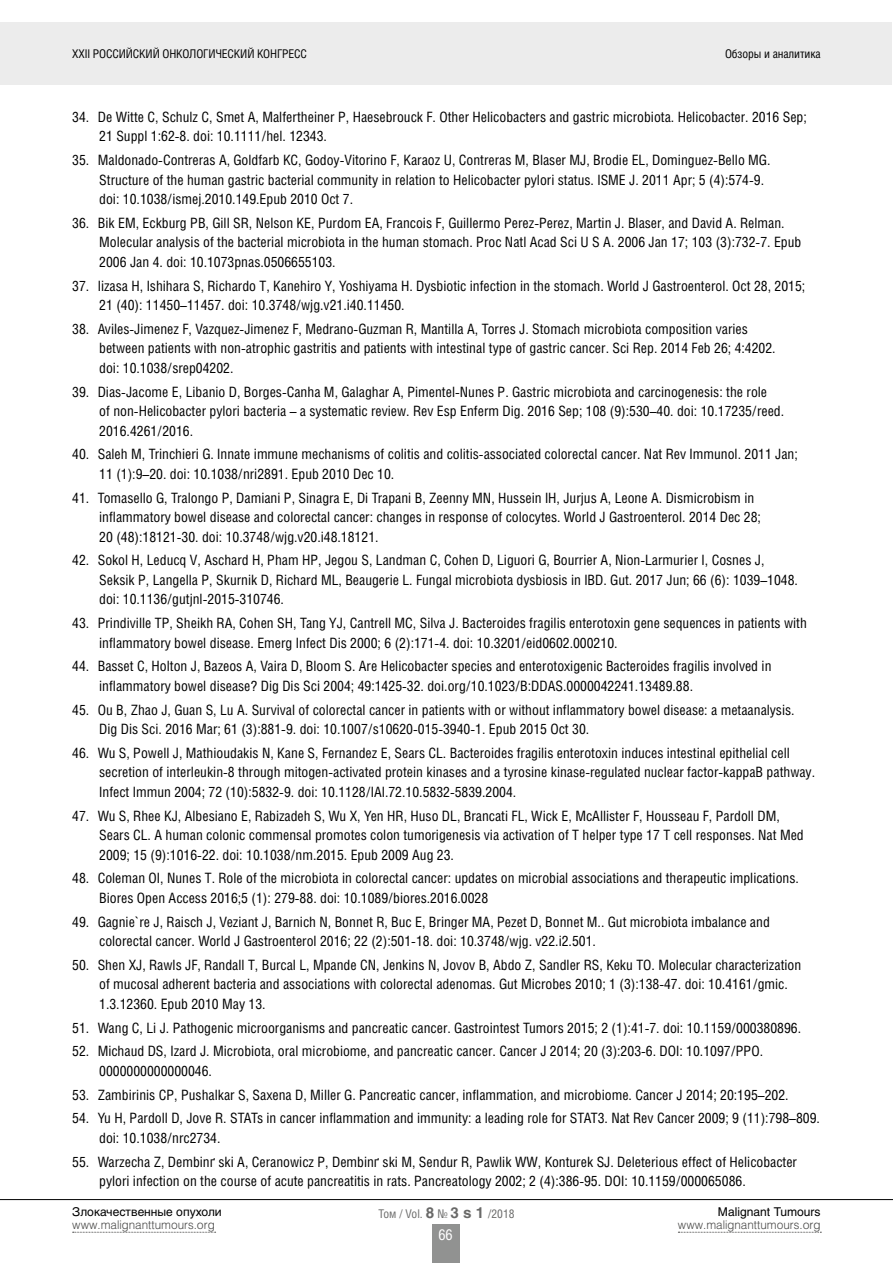
<style>
.page{position:relative;width:893px;height:1263px;background:#fff}
.page>*{position:absolute;margin:0;border:0;box-sizing:border-box;transform-origin:0 0}
.t1{font:15px "Helios Cond C";color:#fff}
.t2{font:14.25px/19.5px "Helios Cond C";color:#000}
.t3{font:12px "Helios Cond C";letter-spacing:-.01em;color:#000}
.t4{font:12px "Helios Light C";color:#484847}
.t5{font:12px "Helios C";color:#000}
.t6{font:12px "Helios Cond C";color:#696968}
.s1{font-family:"Helios C";font-weight:700;font-size:15px}
</style>
<div class="page">
<div style="left:0;top:22px;width:892px;height:63px;background:#ececec"></div>
<hr style="left:0;top:1199px;width:893px;height:1px;background:#000">
<svg style="left:73px;top:1232px;width:143px;height:1px"></svg>
<svg style="left:678px;top:1232px;width:143px;height:1px"></svg>
<div style="left:432px;top:1225px;width:27px;height:38px;background:#919291"></div>
<p class="t3" style="left:72px;top:47px;width:236px">XXII РОССИЙСКИЙ ОНКОЛОГИЧЕСКИЙ КОНГРЕСС</p>
<p class="t3" style="left:725px;top:47px;width:97px">Обзоры и аналитика</p>
<p class="t2" style="left:99px;top:107px;width:709px;text-indent:-27px">34. De Witte C, Schulz C, Smet A, Malfertheiner P, Haesebrouck F. Other Helicobacters and gastric microbiota. Helicobacter. 2016 Sep;<br>21 Suppl 1:62‑8. doi: 10.1111/hel. 12343.</p>
<p class="t2" style="left:99px;top:150px;width:673px;text-indent:-27px">35. Maldonado-Contreras A, Goldfarb KC, Godoy-Vitorino F, Karaoz U, Contreras M, Blaser MJ, Brodie EL, Dominguez-Bello MG.<br>Structure of the human gastric bacterial community in relation to Helicobacter pylori status. ISME J. 2011 Apr; 5 (4):574‑9. doi: 10.1038/ismej.2010.149.Epub 2010 Oct 7.</p>
<p class="t2" style="left:99px;top:213px;width:704px;text-indent:-27px">36. Bik EM, Eckburg PB, Gill SR, Nelson KE, Purdom EA, Francois F, Guillermo Perez-Perez, Martin J. Blaser, and David A. Relman.<br>Molecular analysis of the bacterial microbiota in the human stomach. Proc Natl Acad Sci U S A. 2006 Jan 17; 103 (3):732‑7. Epub<br>2006 Jan 4. doi: 10.1073pnas.0506655103.</p>
<p class="t2" style="left:99px;top:275px;width:707px;text-indent:-27px">37. Iizasa H, Ishihara S, Richardo T, Kanehiro Y, Yoshiyama H. Dysbiotic infection in the stomach. World J Gastroenterol. Oct 28, 2015;<br>21 (40): 11450–11457. doi: 10.3748/wjg.v21.i40.11450.</p>
<p class="t2" style="left:99px;top:319px;width:678px;text-indent:-27px">38. Aviles-Jimenez F, Vazquez-Jimenez F, Medrano-Guzman R, Mantilla A, Torres J. Stomach microbiota composition varies between patients with non-atrophic gastritis and patients with intestinal type of gastric cancer. Sci Rep. 2014 Feb 26; 4:4202. doi: 10.1038/srep04202.</p>
<p class="t2" style="left:99px;top:381px;width:686px;text-indent:-27px">39. Dias-Jacome E, Libanio D, Borges-Canha M, Galaghar A, Pimentel-Nunes P. Gastric microbiota and carcinogenesis: the role<br>of non-Helicobacter pylori bacteria – a systematic review. Rev Esp Enferm Dig. 2016 Sep; 108 (9):530–40. doi: 10.17235/reed.<br>2016.4261/2016.</p>
<p class="t2" style="left:99px;top:444px;width:700px;text-indent:-27px">40. Saleh M, Trinchieri G. Innate immune mechanisms of colitis and colitis-associated colorectal cancer. Nat Rev Immunol. 2011 Jan;<br>11 (1):9–20. doi: 10.1038/nri2891. Epub 2010 Dec 10.</p>
<p class="t2" style="left:99px;top:487px;width:663px;text-indent:-27px">41. Tomasello G, Tralongo P, Damiani P, Sinagra E, Di Trapani B, Zeenny MN, Hussein IH, Jurjus A, Leone A. Dismicrobism in inflammatory bowel disease and colorectal cancer: changes in response of colocytes. World J Gastroenterol. 2014 Dec 28;<br>20 (48):18121‑30. doi: 10.3748/wjg.v20.i48.18121.</p>
<p class="t2" style="left:99px;top:550px;width:700px;text-indent:-27px">42. Sokol H, Leducq V, Aschard H, Pham HP, Jegou S, Landman C, Cohen D, Liguori G, Bourrier A, Nion-Larmurier I, Cosnes J,<br>Seksik P, Langella P, Skurnik D, Richard ML, Beaugerie L. Fungal microbiota dysbiosis in IBD. Gut. 2017 Jun; 66 (6): 1039–1048. doi: 10.1136/gutjnl-2015‑310746.</p>
<p class="t2" style="left:99px;top:613px;width:709px;text-indent:-27px">43. Prindiville TP, Sheikh RA, Cohen SH, Tang YJ, Cantrell MC, Silva J. Bacteroides fragilis enterotoxin gene sequences in patients with inflammatory bowel disease. Emerg Infect Dis 2000; 6 (2):171‑4. doi: 10.3201/eid0602.000210.</p>
<p class="t2" style="left:99px;top:656px;width:674px;text-indent:-27px">44. Basset C, Holton J, Bazeos A, Vaira D, Bloom S. Are Helicobacter species and enterotoxigenic Bacteroides fragilis involved in inflammatory bowel disease? Dig Dis Sci 2004; 49:1425‑32. doi.org/10.1023/B:DDAS.0000042241.13489.88.</p>
<p class="t2" style="left:99px;top:699px;width:697px;text-indent:-27px">45. Ou B, Zhao J, Guan S, Lu A. Survival of colorectal cancer in patients with or without inflammatory bowel disease: a metaanalysis.<br>Dig Dis Sci. 2016 Mar; 61 (3):881‑9. doi: 10.1007/s10620‑015‑3940‑1. Epub 2015 Oct 30.</p>
<p class="t2" style="left:99px;top:743px;width:717px;text-indent:-27px">46. Wu S, Powell J, Mathioudakis N, Kane S, Fernandez E, Sears CL. Bacteroides fragilis enterotoxin induces intestinal epithelial cell secretion of interleukin-8 through mitogen-activated protein kinases and a tyrosine kinase-regulated nuclear factor-kappaB pathway.<br>Infect Immun 2004; 72 (10):5832‑9. doi: 10.1128/IAI.72.10.5832‑5839.2004.</p>
<p class="t2" style="left:99px;top:805px;width:706px;text-indent:-27px">47. Wu S, Rhee KJ, Albesiano E, Rabizadeh S, Wu X, Yen HR, Huso DL, Brancati FL, Wick E, McAllister F, Housseau F, Pardoll DM,<br>Sears CL. A human colonic commensal promotes colon tumorigenesis via activation of T helper type 17 T cell responses. Nat Med<br>2009; 15 (9):1016‑22. doi: 10.1038/nm.2015. Epub 2009 Aug 23.</p>
<p class="t2" style="left:99px;top:868px;width:701px;text-indent:-27px">48. Coleman OI, Nunes T. Role of the microbiota in colorectal cancer: updates on microbial associations and therapeutic implications.<br>Biores Open Access 2016;5 (1): 279‑88. doi: 10.1089/biores.2016.0028</p>
<p class="t2" style="left:99px;top:911px;width:672px;text-indent:-27px">49. Gagnie`re J, Raisch J, Veziant J, Barnich N, Bonnet R, Buc E, Bringer MA, Pezet D, Bonnet M.. Gut microbiota imbalance and colorectal cancer. World J Gastroenterol 2016; 22 (2):501‑18. doi: 10.3748/wjg. v22.i2.501.</p>
<p class="t2" style="left:99px;top:955px;width:704px;text-indent:-27px">50. Shen XJ, Rawls JF, Randall T, Burcal L, Mpande CN, Jenkins N, Jovov B, Abdo Z, Sandler RS, Keku TO. Molecular characterization of mucosal adherent bacteria and associations with colorectal adenomas. Gut Microbes 2010; 1 (3):138‑47. doi: 10.4161/gmic.<br>1.3.12360. Epub 2010 May 13.</p>
<p class="t2" style="left:72px;top:1017px;width:730px">51. Wang C, Li J. Pathogenic microorganisms and pancreatic cancer. Gastrointest Tumors 2015; 2 (1):41‑7. doi: 10.1159/000380896.</p>
<p class="t2" style="left:99px;top:1041px;width:665px;text-indent:-27px">52. Michaud DS, Izard J. Microbiota, oral microbiome, and pancreatic cancer. Cancer J 2014; 20 (3):203‑6. DOI: 10.1097/PPO.<br>0000000000000046.</p>
<p class="t2" style="left:72px;top:1084px;width:718px">53. Zambirinis CP, Pushalkar S, Saxena D, Miller G. Pancreatic cancer, inflammation, and microbiome. Cancer J 2014; 20:195–202.</p>
<p class="t2" style="left:99px;top:1108px;width:722px;text-indent:-27px">54. Yu H, Pardoll D, Jove R. STATs in cancer inflammation and immunity: a leading role for STAT3. Nat Rev Cancer 2009; 9 (11):798–809. doi: 10.1038/nrc2734.</p>
<p class="t2" style="left:99px;top:1151px;width:699px;text-indent:-27px">55. Warzecha Z, Dembinґ ski A, Ceranowicz P, Dembinґ ski M, Sendur R, Pawlik WW, Konturek SJ. Deleterious effect of Helicobacter pylori infection on the course of acute pancreatitis in rats. Pancreatology 2002; 2 (4):386‑95. DOI: 10.1159/000065086.</p>
<p class="t5" style="left:72px;top:1204px;width:151px">Злокачественные опухоли</p>
<p class="t4" style="left:72px;top:1218px;width:144px">www.malignanttumours.org</p>
<p class="t6" style="left:378px;top:1206px;width:138px">Том / Vol. <span class="s1">8</span> № <span class="s1">3 s 1</span> /2018</p>
<p class="t5" style="left:718px;top:1204px;width:104px">Malignant Tumours</p>
<p class="t4" style="left:678px;top:1218px;width:144px">www.malignanttumours.org</p>
<p class="t1" style="left:438px;top:1225px;width:16px">66</p>
</div>
